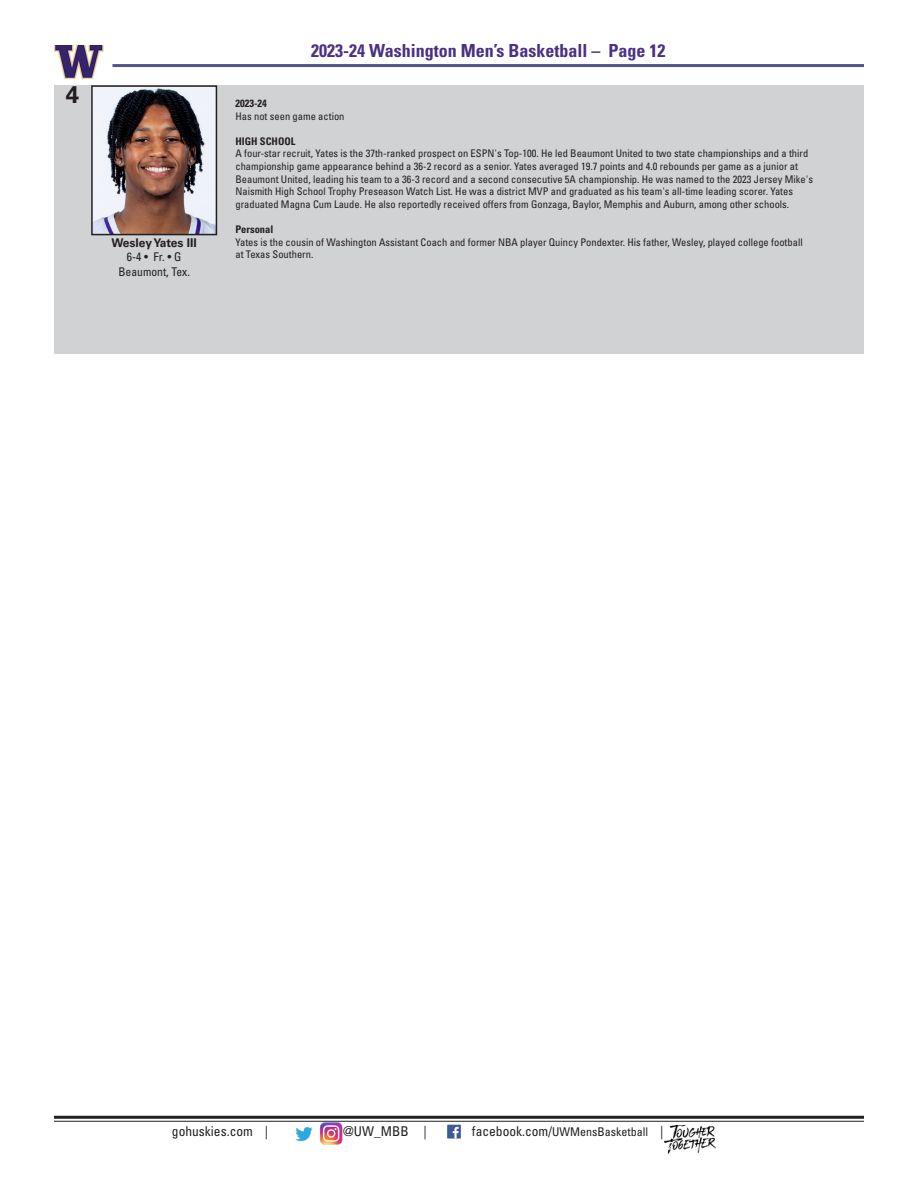
<style>
.page{position:relative;width:918px;height:1188px;background:#fff}
.page>*{position:absolute;margin:0;border:0;box-sizing:border-box;transform-origin:0 0}
.t1{font:700 24px "Univers LT Std";color:#231f20}
.t2{font:700 condensed 18px "Univers LT Std";color:#4b3084}
.t3{font:condensed 13.5px "Univers LT Std";color:#231f20}
.t4{font:condensed 12px "Univers LT Std";color:#231f20}
.t5{font:700 12px "Univers LT Std";color:#231f20}
.t6{font:condensed 10.5px/12.6px "Univers LT Std";color:#231f20}
.t7{font:700 condensed 10.5px "Univers LT Std";color:#231f20}
.s1{font-size:13.5px}
</style>
<div class="page">
<hr style="left:54px;top:1116px;width:810px;height:3px;background:#231f20">
<hr style="left:54px;top:1121px;width:810px;height:1px;background:#231f20">
<img style="left:295px;top:1127px;width:18px;height:15px">
<img style="left:320px;top:1122px;width:23px;height:23px">
<img style="left:447px;top:1124px;width:14px;height:14px">
<img style="left:54px;top:45px;width:50px;height:33px">
<hr style="left:112px;top:64px;width:752px;height:3px;background:#525589">
<img style="left:664px;top:1125px;width:51px;height:29px">
<div style="left:54px;top:85px;width:810px;height:269px;background:#d1d2d4"></div>
<img style="left:94px;top:88px;width:120px;height:144px">
<div style="left:91px;top:85px;width:126px;height:150px;border:2px solid #231f20"></div>
<p class="t1" style="left:66px;top:80px;width:15px">4</p>
<p class="t5" style="left:111px;top:236px;width:87px">Wesley Yates III</p>
<p class="t4" style="left:127px;top:249px;width:56px">6-4 • Fr. • G</p>
<p class="t4" style="left:118px;top:264px;width:73px">Beaumont, Tex.</p>
<h2 class="t2" style="left:311px;top:40px;width:356px">2023-24 Washington Men’s Basketball – Page 12</h2>
<p class="t7" style="left:235px;top:97px;width:33px">2023-24</p>
<p class="t6" style="left:235px;top:109px;width:111px">Has not seen game action</p>
<p class="t7" style="left:235px;top:135px;width:62px">HIGH SCHOOL</p>
<p class="t6" style="left:235px;top:147px;width:579px">A four-star recruit, Yates is the 37th-ranked prospect on ESPN's Top-100. He led Beaumont United to two state championships and a third championship game appearance behind a 36-2 record as a senior. Yates averaged 19.7 points and 4.0 rebounds per game as a junior at Beaumont United, leading his team to a 36-3 record and a second consecutive 5A championship. He was named to the 2023 Jersey Mike's Naismith High School Trophy Preseason Watch List. He was a district MVP and graduated as his team's all-time leading scorer. Yates graduated Magna Cum Laude. He also reportedly received offers from Gonzaga, Baylor, Memphis and Auburn, among other schools.</p>
<p class="t7" style="left:235px;top:223px;width:39px">Personal</p>
<p class="t6" style="left:235px;top:235px;width:569px">Yates is the cousin of Washington Assistant Coach and former NBA player Quincy Pondexter. His father, Wesley, played college football at Texas Southern.</p>
<p class="t3" style="left:172px;top:1123px;width:98px">gohuskies.com |</p>
<p class="t3" style="left:343px;top:1123px;width:85px">@UW_MBB |</p>
<p class="t4" style="left:472px;top:1124px;width:193px"><span class="s1">facebook.com/</span>UWMensBasketball <span class="s1">|</span></p>
</div>
